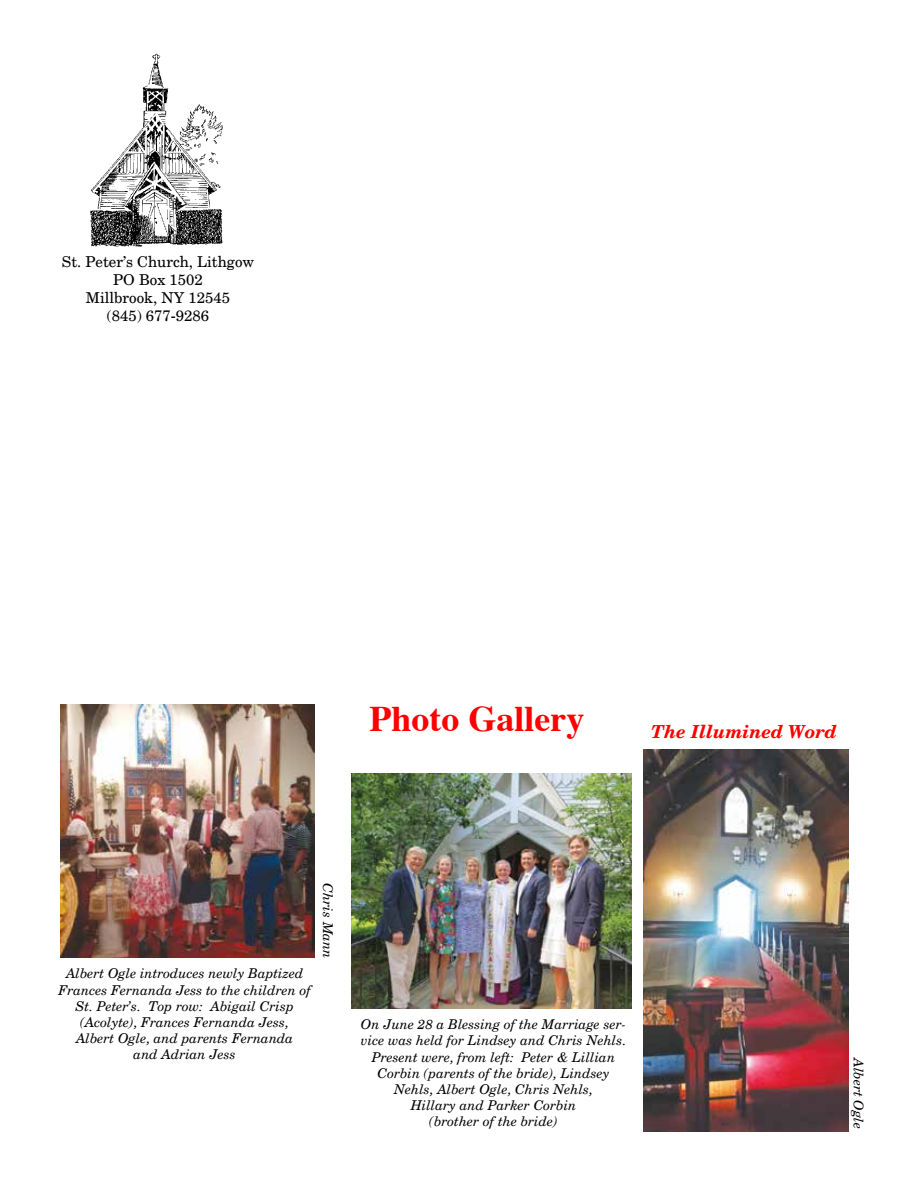
<style>
.page{position:relative;width:918px;height:1188px;background:#fff}
.page>*{position:absolute;margin:0;border:0;box-sizing:border-box;transform-origin:0 0}
.t1{font:700 36px "Times";color:#f00}
.t2{font:italic 700 18px "New Century Schlbk";color:#f00}
.t3{font:15px/18px "New Century Schlbk";color:#000;text-align:center}
.t4{font:italic 13.5px/16.2px "New Century Schlbk";color:#000;text-align:center}
</style>
<div class="page">
<img style="left:90px;top:53px;width:133px;height:194px">
<img style="left:60px;top:704px;width:254px;height:254px">
<img style="left:644px;top:750px;width:205px;height:381px">
<img style="left:351px;top:773px;width:281px;height:236px">
<p class="t3" style="left:62px;top:252px;width:194px">St. Peter’s Church, Lithgow<br>PO Box 1502<br>Millbrook, NY 12545<br>(845) 677-9286</p>
<h1 class="t1" style="left:369px;top:685px;width:216px">Photo Gallery</h1>
<h2 class="t2" style="left:651px;top:720px;width:187px">The Illumined Word</h2>
<p class="t4" style="left:58px;top:965px;width:254px">Albert Ogle introduces newly Baptized Frances Fernanda Jess to the children of St. Peter’s. Top row: Abigail Crisp (Acolyte), Frances Fernanda Jess,<br>Albert Ogle, and parents Fernanda<br>and Adrian Jess</p>
<p class="t4" style="left:336px;top:883px;width:77px;rotate:90deg">Chris Mann</p>
<p class="t4" style="left:361px;top:1016px;width:267px">On June 28 a Blessing of the Marriage ser&shy;vice was held for Lindsey and Chris Nehls.<br>Present were, from left: Peter &amp; Lillian Corbin (parents of the bride), Lindsey Nehls, Albert Ogle, Chris Nehls,<br>Hillary and Parker Corbin<br>(brother of the bride)</p>
<p class="t4" style="left:867px;top:1058px;width:72px;rotate:90deg">Albert Ogle</p>
</div>
